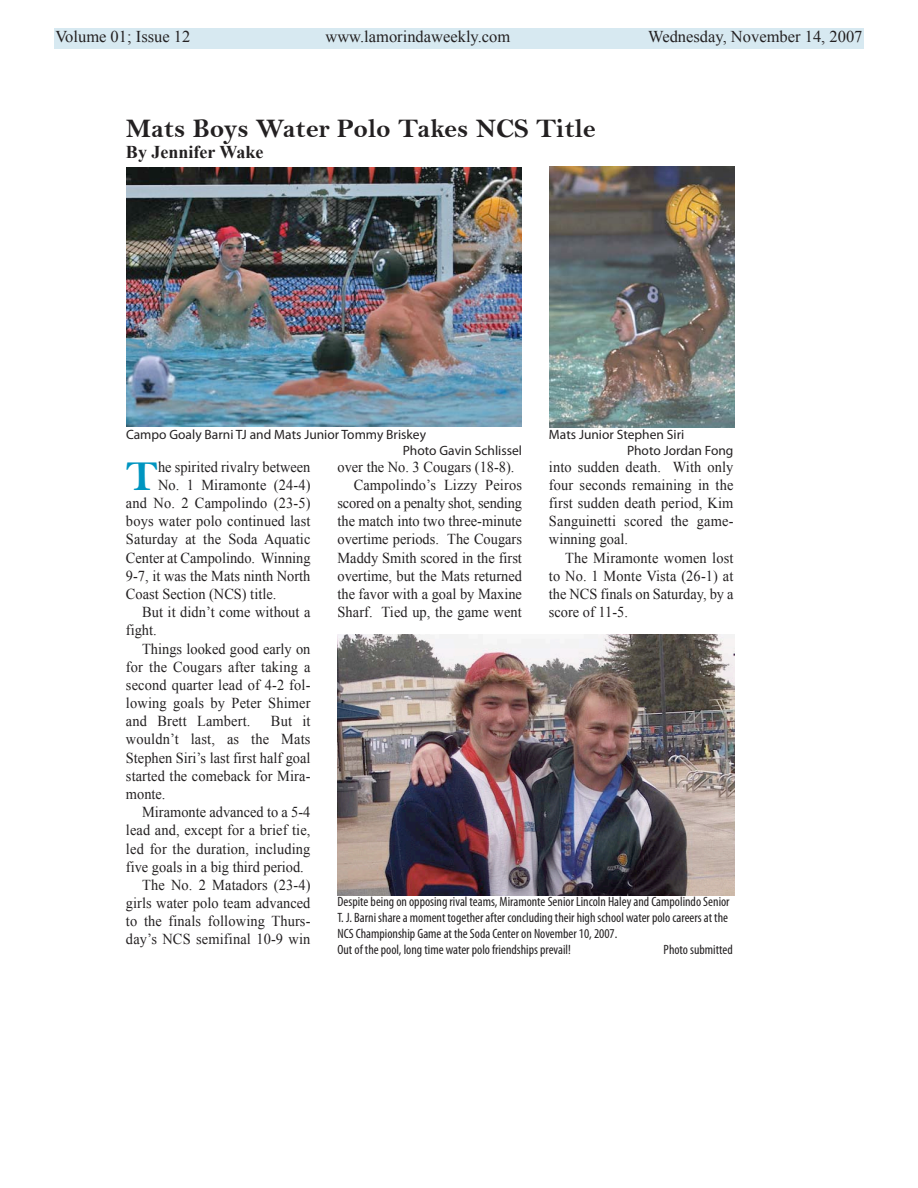
<style>
.page{position:relative;width:918px;height:1188px;background:#fff}
.page>*{position:absolute;margin:0;border:0;box-sizing:border-box;transform-origin:0 0}
.t1{font:42.9px "Bell MT Bold";color:#0095c0}
.t2{font:27px "Bell MT Bold";color:#232021}
.t3{font:700 18px "Times New Roman";color:#232021}
.t4{font:16.5px "Times New Roman";color:#232021}
.t5{font:15.15px/18.1px "Times New Roman";letter-spacing:.005em;color:#232021;text-align:justify;scale:.95 1}
.t6{font:condensed 13.5px/16.2px "Myriad Pro";color:#232021}
.t7{font:13.5px/16.2px "Myriad Pro";color:#232021}
</style>
<div class="page">
<div style="left:626px;top:28px;width:238px;height:21px;background:#d7e9f1"></div>
<div style="left:54px;top:28px;width:574px;height:21px;background:#d7e9f1"></div>
<img style="left:549px;top:166px;width:186px;height:262px">
<img style="left:126px;top:167px;width:396px;height:260px">
<img style="left:338px;top:634px;width:397px;height:262px">
<p class="t4" style="left:55px;top:28px;width:136px">Volume 01; Issue 12</p>
<p class="t4" style="left:326px;top:28px;width:186px">www.lamorindaweekly.com</p>
<p class="t4" style="left:648px;top:28px;width:216px">Wednesday, November 14, 2007</p>
<h2 class="t2" style="left:126px;top:115px;width:471px">Mats Boys Water Polo Takes NCS Title</h2>
<p class="t3" style="left:126px;top:142px;width:139px">By Jennifer Wake</p>
<p class="t7" style="left:403px;top:427px;width:121px;text-indent:-277px">Campo Goaly Barni TJ and Mats Junior Tommy Briskey<br>Photo Gavin Schlissel</p>
<p class="t7" style="left:627px;top:427px;width:108px;text-indent:-78px">Mats Junior Stephen Siri<br>Photo Jordan Fong</p>
<h1 class="t1" style="left:126px;top:454px;width:34px">T</h1>
<p class="t5" style="left:158px;top:458px;width:162px">he spirited rivalry between</p>
<p class="t5" style="left:158px;top:476px;width:162px">No. 1 Miramonte (24-4)</p>
<p class="t5" style="left:126px;top:494px;width:196px">and No. 2 Campolindo (23-5)</p>
<p class="t5" style="left:126px;top:512px;width:196px">boys water polo continued last</p>
<p class="t5" style="left:126px;top:530px;width:196px">Saturday at the Soda Aquatic</p>
<p class="t5" style="left:126px;top:548px;width:196px">Center at Campolindo. Winning</p>
<p class="t5" style="left:126px;top:567px;width:196px">9-7, it was the Mats ninth North</p>
<p class="t5" style="left:126px;top:585px;width:160px">Coast Section (NCS) title.</p>
<p class="t5" style="left:142px;top:603px;width:179px">But it didn’t come without a</p>
<p class="t5" style="left:126px;top:621px;width:34px">fight.</p>
<p class="t5" style="left:142px;top:639px;width:179px">Things looked good early on</p>
<p class="t5" style="left:126px;top:658px;width:196px">for the Cougars after taking a</p>
<p class="t5" style="left:126px;top:676px;width:196px">second quarter lead of 4-2 fol-</p>
<p class="t5" style="left:126px;top:694px;width:196px">lowing goals by Peter Shimer</p>
<p class="t5" style="left:126px;top:712px;width:133px">and Brett Lambert.</p>
<p class="t5" style="left:126px;top:712px;width:196px;text-indent:145px">But it wouldn’t last, as the Mats Stephen Siri’s last first half goal started the comeback for Mira&shy;monte.</p>
<p class="t5" style="left:142px;top:803px;width:179px">Miramonte advanced to a 5-4</p>
<p class="t5" style="left:126px;top:821px;width:196px">lead and, except for a brief tie,</p>
<p class="t5" style="left:126px;top:839px;width:196px">led for the duration, including</p>
<p class="t5" style="left:126px;top:857px;width:189px">five goals in a big third period.</p>
<p class="t5" style="left:142px;top:876px;width:179px">The No. 2 Matadors (23-4)</p>
<p class="t5" style="left:126px;top:894px;width:196px">girls water polo team advanced</p>
<p class="t5" style="left:126px;top:912px;width:196px">to the finals following Thurs-</p>
<p class="t5" style="left:126px;top:930px;width:196px">day’s NCS semifinal 10-9 win</p>
<p class="t5" style="left:337px;top:458px;width:188px">over the No. 3 Cougars (18-8).</p>
<p class="t5" style="left:354px;top:476px;width:179px">Campolindo’s Lizzy Peiros</p>
<p class="t5" style="left:337px;top:494px;width:196px">scored on a penalty shot, sending</p>
<p class="t5" style="left:337px;top:512px;width:196px">the match into two three-minute</p>
<p class="t5" style="left:337px;top:530px;width:196px">overtime periods. The Cougars</p>
<p class="t5" style="left:337px;top:548px;width:196px">Maddy Smith scored in the first</p>
<p class="t5" style="left:337px;top:567px;width:196px">overtime, but the Mats returned</p>
<p class="t5" style="left:337px;top:585px;width:196px">the favor with a goal by Maxine</p>
<p class="t5" style="left:337px;top:603px;width:196px">Sharf. Tied up, the game went</p>
<p class="t5" style="left:549px;top:458px;width:196px">into sudden death. With only four seconds remaining in the first sudden death period, Kim Sanguinetti scored the game&shy;winning goal.</p>
<p class="t5" style="left:549px;top:548px;width:196px;text-indent:16px">The Miramonte women lost to No. 1 Monte Vista (26-1) at the NCS finals on Saturday, by a score of 11-5.</p>
<p class="t6" style="left:337px;top:894px;width:394px">Despite being on opposing rival teams, Miramonte Senior Lincoln Haley and Campolindo Senior T. J. Barni share a moment together after concluding their high school water polo careers at the NCS Championship Game at the Soda Center on November 10, 2007.<br>Out of the pool, long time water polo friendships prevail!</p>
<p class="t6" style="left:664px;top:943px;width:71px">Photo submitted</p>
</div>
